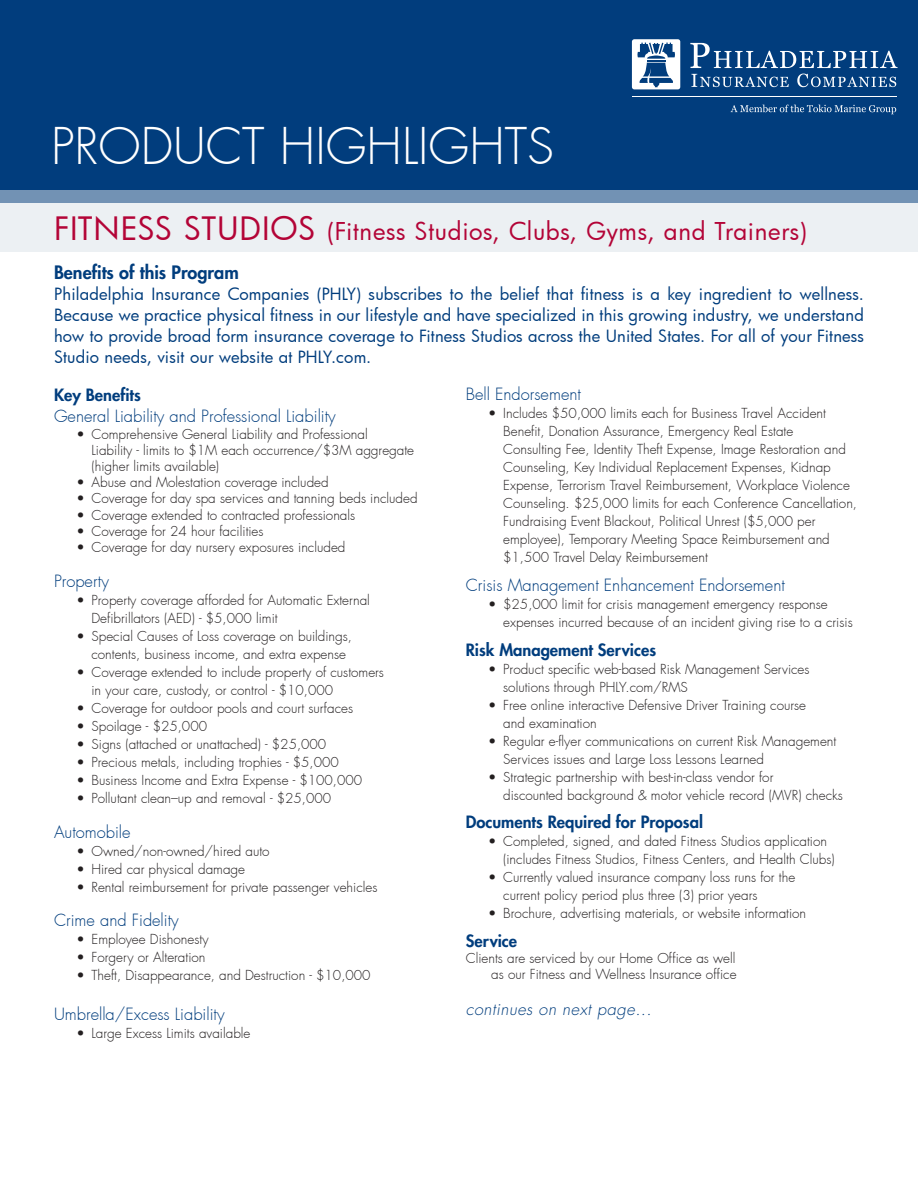
<style>
.page{position:relative;width:918px;height:1188px;background:#fff}
.page>*{position:absolute;margin:0;border:0;box-sizing:border-box;transform-origin:0 0}
.t1{font:300 49.5px "Futura";color:#fff}
.t2{font:24px "Futura";letter-spacing:.025em;color:#b30437}
.t3{font:800 18px "Futura";color:#013d7d}
.t4{font:16.5px/21px "Futura";letter-spacing:.01em;color:#013d7d;text-align:justify}
.t5{font:300 16.5px "Futura";color:#013d7d}
.t6{font:800 16.5px "Futura";color:#013d7d}
.t7{font:italic 300 16.5px "Futura";letter-spacing:.03em;color:#013d7d}
.t8{font:300 13.5px/18px "Futura";color:#231f20}
.s1{font-size:31.5px}
</style>
<div class="page">
<div style="left:0;top:0;width:918px;height:202px;background:#013d7d"></div>
<svg style="left:0;top:190px;width:918px;height:62px;background:#d2dce5"></svg>
<div style="left:632px;top:39px;width:48px;height:50px;background:#fff;border-radius:3px"></div>
<svg style="left:690px;top:43px;width:208px;height:25px"></svg>
<svg style="left:691px;top:74px;width:98px;height:13px"></svg>
<svg style="left:797px;top:74px;width:99px;height:13px"></svg>
<svg style="left:637px;top:43px;width:38px;height:44px"></svg>
<hr style="left:633px;top:96px;width:264px;height:1px;background:#fff">
<svg style="left:731px;top:105px;width:165px;height:9px"></svg>
<h1 class="t1" style="left:51px;top:116px;width:505px">PRODUCT HIGHLIGHTS</h1>
<p class="t2" style="left:54px;top:215px;width:755px"><span class="s1">FITNESS STUDIOS</span> (Fitness Studios, Clubs, Gyms, and Trainers)</p>
<p class="t3" style="left:54px;top:261px;width:186px">Benefits of this Program</p>
<p class="t4" style="left:54px;top:283px;width:812px">Philadelphia Insurance Companies (PHLY) subscribes to the belief that fitness is a key ingredient to wellness.<br>Because we practice physical fitness in our lifestyle and have specialized in this growing industry, we understand how to provide broad form insurance coverage to Fitness Studios across the United States. For all of your Fitness Studio needs, visit our website at PHLY.com.</p>
<p class="t6" style="left:54px;top:384px;width:88px">Key Benefits</p>
<p class="t5" style="left:54px;top:406px;width:283px">General Liability and Professional Liability</p>
<p class="t8" style="left:92px;top:426px;width:324px;line-height:16.2px;text-indent:-15px">• Comprehensive General Liability and Professional<br>Liability - limits to $1M each occurrence/$3M aggregate (higher limits available)</p>
<p class="t8" style="left:76px;top:474px;width:254px">• Abuse and Molestation coverage included</p>
<p class="t8" style="left:76px;top:490px;width:343px">• Coverage for day spa services and tanning beds included</p>
<p class="t8" style="left:76px;top:506px;width:280px">• Coverage extended to contracted professionals</p>
<p class="t8" style="left:76px;top:522px;width:189px">• Coverage for 24 hour facilities</p>
<p class="t8" style="left:76px;top:538px;width:270px">• Coverage for day nursery exposures included</p>
<p class="t5" style="left:54px;top:571px;width:57px">Property</p>
<p class="t8" style="left:92px;top:591px;width:280px;text-indent:-15px">• Property coverage afforded for Automatic External<br>Defibrillators (AED) - $5,000 limit</p>
<p class="t8" style="left:92px;top:627px;width:262px;text-indent:-15px">• Special Causes of Loss coverage on buildings, contents, business income, and extra expense</p>
<p class="t8" style="left:92px;top:663px;width:294px;text-indent:-15px">• Coverage extended to include property of customers in your care, custody, or control - $10,000</p>
<p class="t8" style="left:76px;top:699px;width:278px">• Coverage for outdoor pools and court surfaces</p>
<p class="t8" style="left:76px;top:717px;width:132px">• Spoilage - $25,000</p>
<p class="t8" style="left:76px;top:735px;width:251px">• Signs (attached or unattached) - $25,000</p>
<p class="t8" style="left:76px;top:753px;width:264px">• Precious metals, including trophies - $5,000</p>
<p class="t8" style="left:76px;top:771px;width:287px">• Business Income and Extra Expense - $100,000</p>
<p class="t8" style="left:76px;top:789px;width:256px">• Pollutant clean–up and removal - $25,000</p>
<p class="t5" style="left:54px;top:822px;width:78px">Automobile</p>
<p class="t8" style="left:76px;top:842px;width:195px">• Owned/non-owned/hired auto</p>
<p class="t8" style="left:76px;top:860px;width:170px">• Hired car physical damage</p>
<p class="t8" style="left:76px;top:878px;width:302px">• Rental reimbursement for private passenger vehicles</p>
<p class="t5" style="left:54px;top:910px;width:126px">Crime and Fidelity</p>
<p class="t8" style="left:76px;top:931px;width:134px">• Employee Dishonesty</p>
<p class="t8" style="left:76px;top:949px;width:131px">• Forgery or Alteration</p>
<p class="t8" style="left:76px;top:967px;width:296px">• Theft, Disappearance, and Destruction - $10,000</p>
<p class="t5" style="left:54px;top:1004px;width:172px">Umbrella/Excess Liability</p>
<p class="t8" style="left:76px;top:1024px;width:176px">• Large Excess Limits available</p>
<p class="t5" style="left:466px;top:384px;width:117px">Bell Endorsement</p>
<p class="t8" style="left:503px;top:405px;width:355px;text-indent:-15px">• Includes $50,000 limits each for Business Travel Accident Benefit, Donation Assurance, Emergency Real Estate<br>Consulting Fee, Identity Theft Expense, Image Restoration and Counseling, Key Individual Replacement Expenses, Kidnap Expense, Terrorism Travel Reimbursement, Workplace Violence Counseling. $25,000 limits for each Conference Cancellation, Fundraising Event Blackout, Political Unrest ($5,000 per employee), Temporary Meeting Space Reimbursement and $1,500 Travel Delay Reimbursement</p>
<p class="t5" style="left:466px;top:575px;width:321px">Crisis Management Enhancement Endorsement</p>
<p class="t8" style="left:503px;top:596px;width:351px;text-indent:-15px">• $25,000 limit for crisis management emergency response expenses incurred because of an incident giving rise to a crisis</p>
<p class="t6" style="left:466px;top:639px;width:192px">Risk Management Services</p>
<p class="t8" style="left:503px;top:660px;width:308px;text-indent:-15px">• Product specific web-based Risk Management Services solutions through PHLY.com/RMS</p>
<p class="t8" style="left:503px;top:696px;width:304px;text-indent:-15px">• Free online interactive Defensive Driver Training course and examination</p>
<p class="t8" style="left:503px;top:732px;width:335px;text-indent:-15px">• Regular e-flyer communications on current Risk Management<br>Services issues and Large Loss Lessons Learned</p>
<p class="t8" style="left:503px;top:768px;width:341px;text-indent:-15px">• Strategic partnership with best-in-class vendor for<br>discounted background &amp; motor vehicle record (MVR) checks</p>
<p class="t6" style="left:466px;top:812px;width:239px">Documents Required for Proposal</p>
<p class="t8" style="left:503px;top:833px;width:333px;text-indent:-15px">• Completed, signed, and dated Fitness Studios application (includes Fitness Studios, Fitness Centers, and Health Clubs)</p>
<p class="t8" style="left:503px;top:869px;width:293px;text-indent:-15px">• Currently valued insurance company loss runs for the current policy period plus three (3) prior years</p>
<p class="t8" style="left:488px;top:905px;width:319px">• Brochure, advertising materials, or website information</p>
<p class="t6" style="left:466px;top:930px;width:53px">Service</p>
<p class="t8" style="left:466px;top:950px;width:272px;line-height:16.2px;text-align:right">Clients are serviced by our Home Office as well as our Fitness and Wellness Insurance office</p>
<p class="t7" style="left:466px;top:998px;width:187px">continues on next page...</p>
</div>
